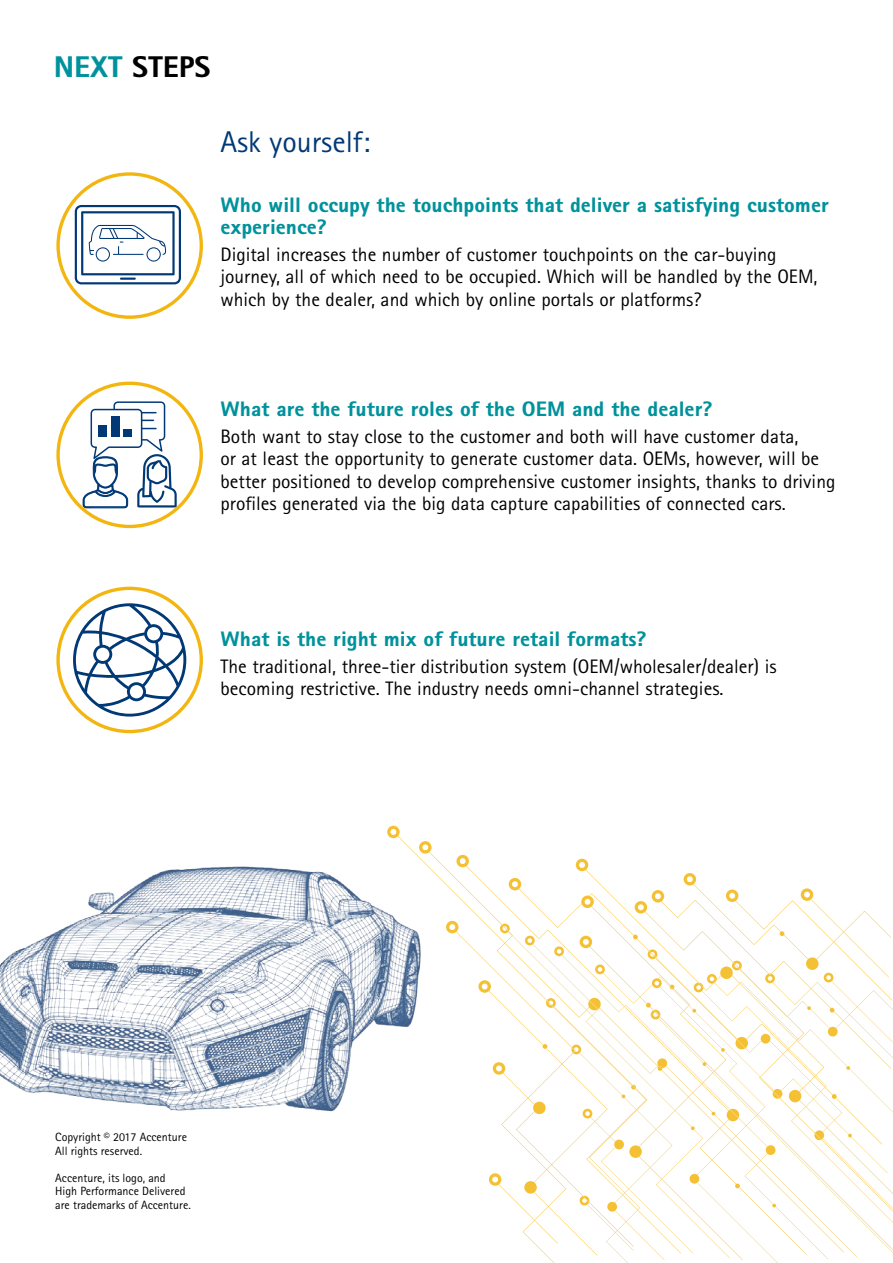
<style>
.page{position:relative;width:893px;height:1263px;background:#fff}
.page>*{position:absolute;margin:0;border:0;box-sizing:border-box;transform-origin:0 0}
.t1{font:30px "Rotis Sans Seriffor ACN";color:#003976}
.t2{font:900 30px "Rotis Sans Seriffor ACN";color:#000}
.t3{font:900 21px/22.5px "Rotis Sans Seriffor ACN";color:#00929c}
.t4{font:19.5px/22.5px "Rotis Sans Seriffor ACN";color:#000}
.t5{font:12px/13.5px "Rotis Sans Seriffor ACN";color:#000}
.s1{color:#00929c}
</style>
<div class="page">
<div style="left:56px;top:172px;width:147px;height:147px;border:3px solid #f3b610;border-radius:50%"></div>
<svg style="left:75px;top:205px;width:106px;height:79px"></svg>
<svg style="left:82px;top:401px;width:95px;height:128px"></svg>
<div style="left:56px;top:382px;width:147px;height:146px;border:3px solid #f3b610;border-radius:50%"></div>
<svg style="left:73px;top:603px;width:113px;height:113px"></svg>
<div style="left:56px;top:587px;width:147px;height:146px;border:3px solid #f3b610;border-radius:50%"></div>
<svg style="left:387px;top:826px;width:13px;height:12px"></svg>
<svg style="left:419px;top:841px;width:13px;height:9px"></svg>
<svg style="left:454px;top:855px;width:439px;height:408px"></svg>
<img style="left:0;top:850px;width:454px;height:262px">
<h1 class="t2" style="left:54px;top:47px;width:158px"><span class="s1">NEXT</span> STEPS</h1>
<h1 class="t1" style="left:220px;top:124px;width:151px">Ask yourself:</h1>
<p class="t3" style="left:220px;top:193px;width:610px">Who will occupy the touchpoints that deliver a satisfying customer experience?</p>
<p class="t4" style="left:220px;top:243px;width:598px">Digital increases the number of customer touchpoints on the car-buying journey, all of which need to be occupied. Which will be handled by the OEM, which by the dealer, and which by online portals or platforms?</p>
<p class="t3" style="left:220px;top:397px;width:493px">What are the future roles of the OEM and the dealer?</p>
<p class="t4" style="left:220px;top:425px;width:616px">Both want to stay close to the customer and both will have customer data,<br>or at least the opportunity to generate customer data. OEMs, however, will be better positioned to develop comprehensive customer insights, thanks to driving profiles generated via the big data capture capabilities of connected cars.</p>
<p class="t3" style="left:220px;top:627px;width:428px">What is the right mix of future retail formats?</p>
<p class="t4" style="left:220px;top:655px;width:558px">The traditional, three-tier distribution system (OEM/wholesaler/dealer) is becoming restrictive. The industry needs omni-channel strategies.</p>
<p class="t5" style="left:55px;top:1130px;width:133px">Copyright © 2017 Accenture<br>All rights reserved.</p>
<p class="t5" style="left:55px;top:1171px;width:137px">Accenture, its logo, and<br>High Performance Delivered are trademarks of Accenture.</p>
</div>
